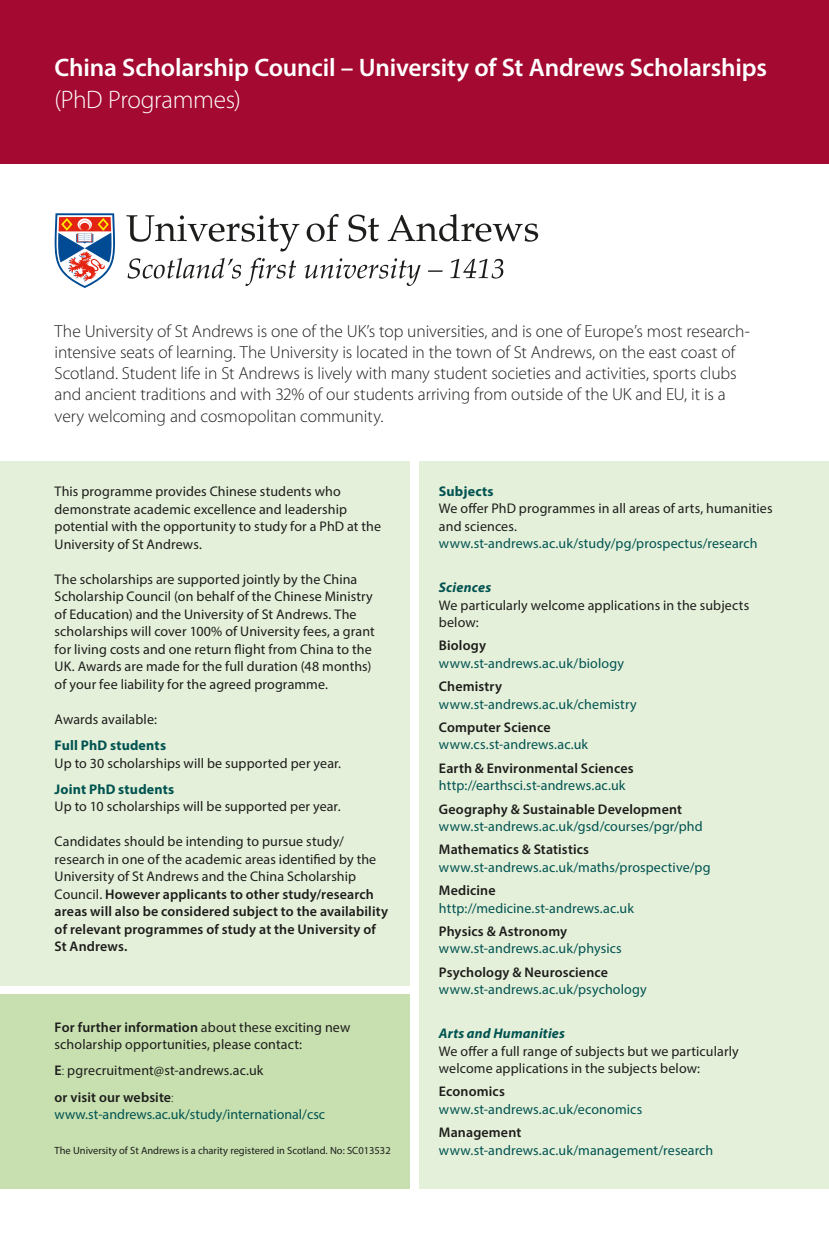
<style>
.page{position:relative;width:829px;height:1241px;background:#fff}
.page>*{position:absolute;margin:0;border:0;box-sizing:border-box;transform-origin:0 0}
.New_body_copy{font:600 25.38px "Myriad Pro";letter-spacing:-.01em;color:#fff}
.New_body_copy-2{font:300 25.38px "Myriad Pro";letter-spacing:-.015em;color:#fff}
.New_body_copy-3{font:300 17.5px/21px "Myriad Pro";letter-spacing:-.005em;color:#1d1d1b}
.New_body_copy-4{font:14px/17.5px "Myriad Pro";letter-spacing:.005em;color:#1d1d1b}
.New_body_copy-5{font:600 14px/17.5px "Myriad Pro";letter-spacing:.01em;color:#1d1d1b}
.New_body_copy-6{font:14px "Myriad Pro";letter-spacing:.005em;color:#005351}
.New_body_copy-7{font:700 14px "Myriad Pro";letter-spacing:.015em;color:#005351}
.New_body_copy-8{font:italic 700 14px "Myriad Pro";letter-spacing:.015em;color:#005351}
.t1{font:10.5px "Myriad Pro";color:#1d1d1b}
.s1{font-weight:400}
.s2{font-weight:600}
.s3{font-weight:300}
</style>
<div class="page">
<div style="left:0;top:461px;width:409px;height:524px;background:#e5f0da"></div>
<div style="left:419px;top:461px;width:409px;height:727px;background:#e5f0da"></div>
<div style="left:0;top:994px;width:409px;height:194px;background:#c8e0b0"></div>
<div style="left:0;top:0;width:828px;height:164px;background:#a40a31"></div>
<svg style="left:54px;top:213px;width:62px;height:75px"></svg>
<svg style="left:126px;top:215px;width:173px;height:36px"></svg>
<svg style="left:306px;top:214px;width:32px;height:28px"></svg>
<svg style="left:348px;top:214px;width:31px;height:28px"></svg>
<svg style="left:387px;top:214px;width:151px;height:28px"></svg>
<svg style="left:127px;top:258px;width:169px;height:28px"></svg>
<svg style="left:304px;top:258px;width:116px;height:28px"></svg>
<svg style="left:428px;top:270px;width:15px;height:2px"></svg>
<svg style="left:450px;top:258px;width:53px;height:20px"></svg>
<p class="New_body_copy" style="left:55px;top:51px;width:713px">China Scholarship Council – University of St Andrews Scholarships</p>
<p class="New_body_copy-2" style="left:55px;top:84px;width:188px">(PhD Programmes)</p>
<p class="New_body_copy-3" style="left:55px;top:321px;width:696px">The University of St Andrews is one of the UK’s top universities, and is one of Europe’s most research&shy;intensive seats of learning. The University is located in the town of St Andrews, on the east coast of Scotland. Student life in St Andrews is lively with many student societies and activities, sports clubs and ancient traditions and with 32% of our students arriving from outside of the UK and EU, it is a very welcoming and cosmopolitan community.</p>
<p class="New_body_copy-4" style="left:55px;top:482px;width:328px">This programme provides Chinese students who demonstrate academic excellence and leadership potential with the opportunity to study for a PhD at the University of St Andrews.</p>
<p class="New_body_copy-4" style="left:55px;top:570px;width:322px">The scholarships are supported jointly by the China Scholarship Council (on behalf of the Chinese Ministry of Education) and the University of St Andrews. The scholarships will cover 100% of University fees, a grant for living costs and one return flight from China to the UK. Awards are made for the full duration (48 months) of your fee liability for the agreed programme.</p>
<p class="New_body_copy-4" style="left:55px;top:710px;width:104px">Awards available:</p>
<p class="New_body_copy-7" style="left:55px;top:736px;width:113px">Full PhD students</p>
<p class="New_body_copy-4" style="left:55px;top:753px;width:288px">Up to 30 scholarships will be supported per year.</p>
<p class="New_body_copy-7" style="left:55px;top:779px;width:121px">Joint PhD students</p>
<p class="New_body_copy-4" style="left:55px;top:797px;width:287px">Up to 10 scholarships will be supported per year.</p>
<p class="New_body_copy-5" style="left:55px;top:832px;width:335px"><span class="s1">Candidates should be intending to pursue study/ research in one of the academic areas identified by the University of St Andrews and the China Scholarship Council.</span> However applicants to other study/research areas will also be considered subject to the availability of relevant programmes of study at the University of St Andrews.</p>
<p class="New_body_copy-4" style="left:55px;top:1017px;width:297px"><span class="s2">For further information</span> about these exciting new scholarship opportunities, please contact:</p>
<p class="New_body_copy-4" style="left:55px;top:1061px;width:210px"><span class="s2">E</span><span class="s3">:</span> pgrecruitment@st-andrews.ac.uk</p>
<p class="New_body_copy-5" style="left:55px;top:1087px;width:120px">or visit our website<span class="s3">:</span></p>
<p class="New_body_copy-6" style="left:55px;top:1105px;width:272px">www.st-andrews.ac.uk/study/international/csc</p>
<p class="t1" style="left:55px;top:1143px;width:337px">The University of St Andrews is a charity registered in Scotland. No: SC013532</p>
<p class="New_body_copy-7" style="left:439px;top:482px;width:56px">Subjects</p>
<p class="New_body_copy-4" style="left:439px;top:499px;width:335px">We offer PhD programmes in all areas of arts, humanities and sciences.</p>
<p class="New_body_copy-6" style="left:439px;top:535px;width:320px">www.st-andrews.ac.uk/study/pg/prospectus/research</p>
<p class="New_body_copy-8" style="left:439px;top:578px;width:54px">Sciences</p>
<p class="New_body_copy-4" style="left:439px;top:595px;width:312px">We particularly welcome applications in the subjects below:</p>
<p class="New_body_copy-5" style="left:439px;top:636px;width:49px">Biology</p>
<p class="New_body_copy-6" style="left:439px;top:654px;width:187px">www.st-andrews.ac.uk/biology</p>
<p class="New_body_copy-5" style="left:439px;top:677px;width:65px">Chemistry</p>
<p class="New_body_copy-6" style="left:439px;top:695px;width:199px">www.st-andrews.ac.uk/chemistry</p>
<p class="New_body_copy-5" style="left:439px;top:718px;width:113px">Computer Science</p>
<p class="New_body_copy-6" style="left:439px;top:736px;width:151px">www.cs.st-andrews.ac.uk</p>
<p class="New_body_copy-5" style="left:439px;top:758px;width:196px">Earth &amp; Environmental Sciences</p>
<p class="New_body_copy-6" style="left:439px;top:776px;width:188px">http://earthsci.st-andrews.ac.uk</p>
<p class="New_body_copy-5" style="left:439px;top:799px;width:245px">Geography &amp; Sustainable Development</p>
<p class="New_body_copy-6" style="left:439px;top:817px;width:265px">www.st-andrews.ac.uk/gsd/courses/pgr/phd</p>
<p class="New_body_copy-5" style="left:439px;top:840px;width:152px">Mathematics &amp; Statistics</p>
<p class="New_body_copy-6" style="left:439px;top:858px;width:273px">www.st-andrews.ac.uk/maths/prospective/pg</p>
<p class="New_body_copy-5" style="left:439px;top:881px;width:58px">Medicine</p>
<p class="New_body_copy-6" style="left:439px;top:899px;width:196px">http://medicine.st-andrews.ac.uk</p>
<p class="New_body_copy-5" style="left:439px;top:922px;width:130px">Physics &amp; Astronomy</p>
<p class="New_body_copy-6" style="left:439px;top:940px;width:184px">www.st-andrews.ac.uk/physics</p>
<p class="New_body_copy-5" style="left:439px;top:962px;width:171px">Psychology &amp; Neuroscience</p>
<p class="New_body_copy-6" style="left:439px;top:980px;width:209px">www.st-andrews.ac.uk/psychology</p>
<p class="New_body_copy-8" style="left:439px;top:1024px;width:128px">Arts and Humanities</p>
<p class="New_body_copy-4" style="left:439px;top:1041px;width:301px">We offer a full range of subjects but we particularly welcome applications in the subjects below:</p>
<p class="New_body_copy-5" style="left:439px;top:1082px;width:67px">Economics</p>
<p class="New_body_copy-6" style="left:439px;top:1100px;width:205px">www.st-andrews.ac.uk/economics</p>
<p class="New_body_copy-5" style="left:439px;top:1123px;width:84px">Management</p>
<p class="New_body_copy-6" style="left:439px;top:1141px;width:276px">www.st-andrews.ac.uk/management/research</p>
</div>
